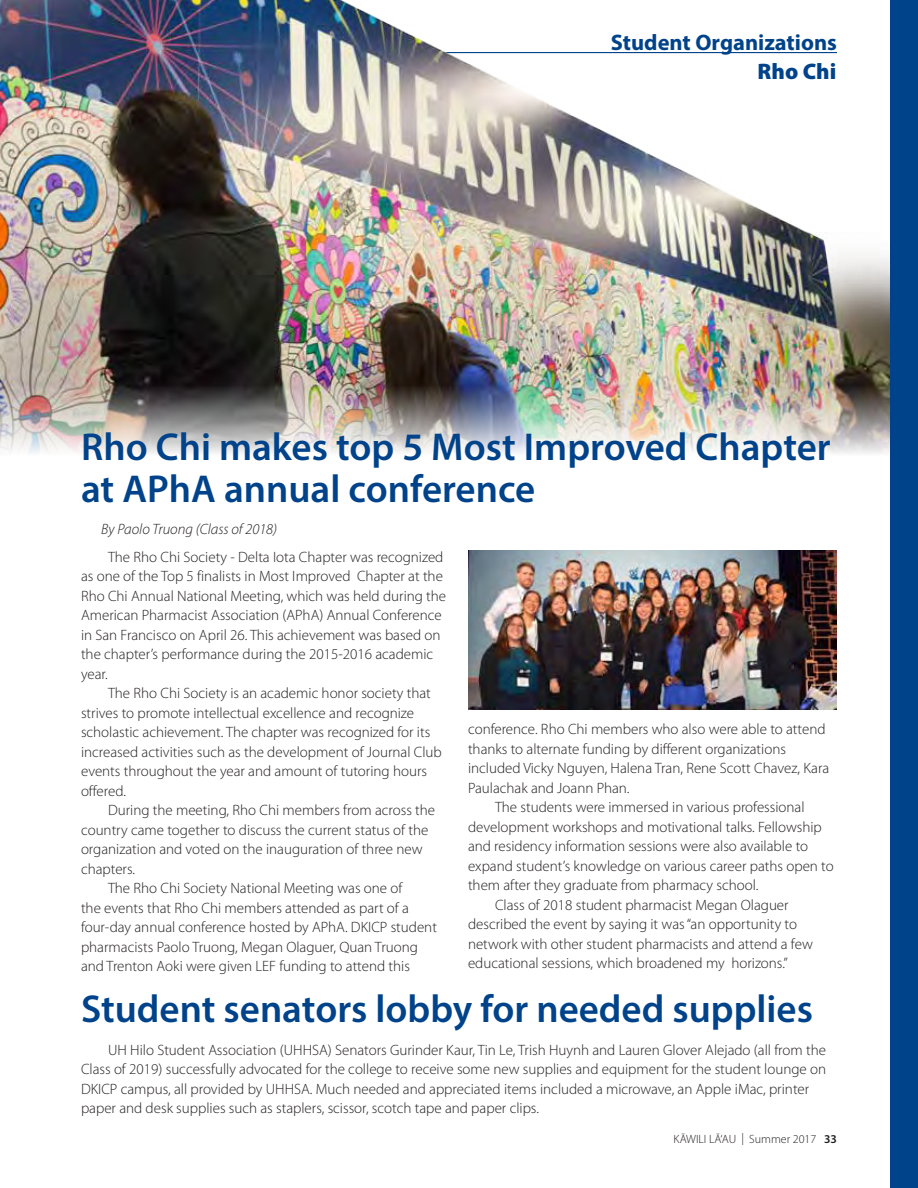
<style>
.page{position:relative;width:918px;height:1188px;background:#fff}
.page>*{position:absolute;margin:0;border:0;box-sizing:border-box;transform-origin:0 0}
.t1{font:600 39px/42px "Myriad Pro";color:#00438a}
.t2{font:700 22.5px "Myriad Pro";color:#00438a}
.t3{font:900 22.5px "Myriad Pro";color:#00438a}
.t4{font:300 15px/19.5px "Myriad Pro";color:#231f20}
.t5{font:italic 300 15px "Myriad Pro";color:#231f20}
.t6{font:300 12px "Myriad Pro";color:#231f20}
.s1{font-weight:600}
</style>
<div class="page">
<img style="left:0;top:0;width:890px;height:453px">
<div style="left:890px;top:0;width:28px;height:1188px;background:#00438a"></div>
<img style="left:468px;top:550px;width:369px;height:160px">
<p class="t2" style="left:611px;top:28px;width:228px">Student Organizations</p>
<p class="t3" style="left:758px;top:56px;width:80px">Rho Chi</p>
<p class="t1" style="left:81px;top:425px;width:751px">Rho Chi makes top 5 Most Improved Chapter at APhA annual conference</p>
<p class="t5" style="left:101px;top:521px;width:177px">By Paolo Truong (Class of 2018)</p>
<p class="t4" style="left:81px;top:547px;width:367px;text-indent:27px">The Rho Chi Society - Delta Iota Chapter was recognized as one of the Top 5 finalists in Most Improved Chapter at the Rho Chi Annual National Meeting, which was held during the American Pharmacist Association (APhA) Annual Conference in San Francisco on April 26. This achievement was based on the chapter’s performance during the 2015-2016 academic year.</p>
<p class="t4" style="left:81px;top:684px;width:362px;text-indent:27px">The Rho Chi Society is an academic honor society that strives to promote intellectual excellence and recognize scholastic achievement. The chapter was recognized for its increased activities such as the development of Journal Club events throughout the year and amount of tutoring hours offered.</p>
<p class="t4" style="left:81px;top:801px;width:356px;text-indent:27px">During the meeting, Rho Chi members from across the country came together to discuss the current status of the organization and voted on the inauguration of three new chapters.</p>
<p class="t4" style="left:81px;top:879px;width:358px;text-indent:27px">The Rho Chi Society National Meeting was one of<br>the events that Rho Chi members attended as part of a four-day annual conference hosted by APhA. DKICP student pharmacists Paolo Truong, Megan Olaguer, Quan Truong and Trenton Aoki were given LEF funding to attend this</p>
<p class="t4" style="left:468px;top:720px;width:363px">conference. Rho Chi members who also were able to attend thanks to alternate funding by different organizations included Vicky Nguyen, Halena Tran, Rene Scott Chavez, Kara Paulachak and Joann Phan.</p>
<p class="t4" style="left:468px;top:798px;width:367px;text-indent:27px">The students were immersed in various professional development workshops and motivational talks. Fellowship and residency information sessions were also available to expand student’s knowledge on various career paths open to them after they graduate from pharmacy school.</p>
<p class="t4" style="left:468px;top:895px;width:346px;text-indent:27px">Class of 2018 student pharmacist Megan Olaguer described the event by saying it was “an opportunity to network with other student pharmacists and attend a few educational sessions, which broadened my horizons.”</p>
<h1 class="t1" style="left:81px;top:987px;width:733px">Student senators lobby for needed supplies</h1>
<p class="t4" style="left:81px;top:1040px;width:747px;text-indent:27px">UH Hilo Student Association (UHHSA) Senators Gurinder Kaur, Tin Le, Trish Huynh and Lauren Glover Alejado (all from the Class of 2019) successfully advocated for the college to receive some new supplies and equipment for the student lounge on DKICP campus, all provided by UHHSA. Much needed and appreciated items included a microwave, an Apple iMac, printer paper and desk supplies such as staplers, scissor, scotch tape and paper clips.</p>
<p class="t6" style="left:674px;top:1132px;width:165px">KĀWILI LĀ‘AU | Summer 2017 <span class="s1">33</span></p>
</div>
